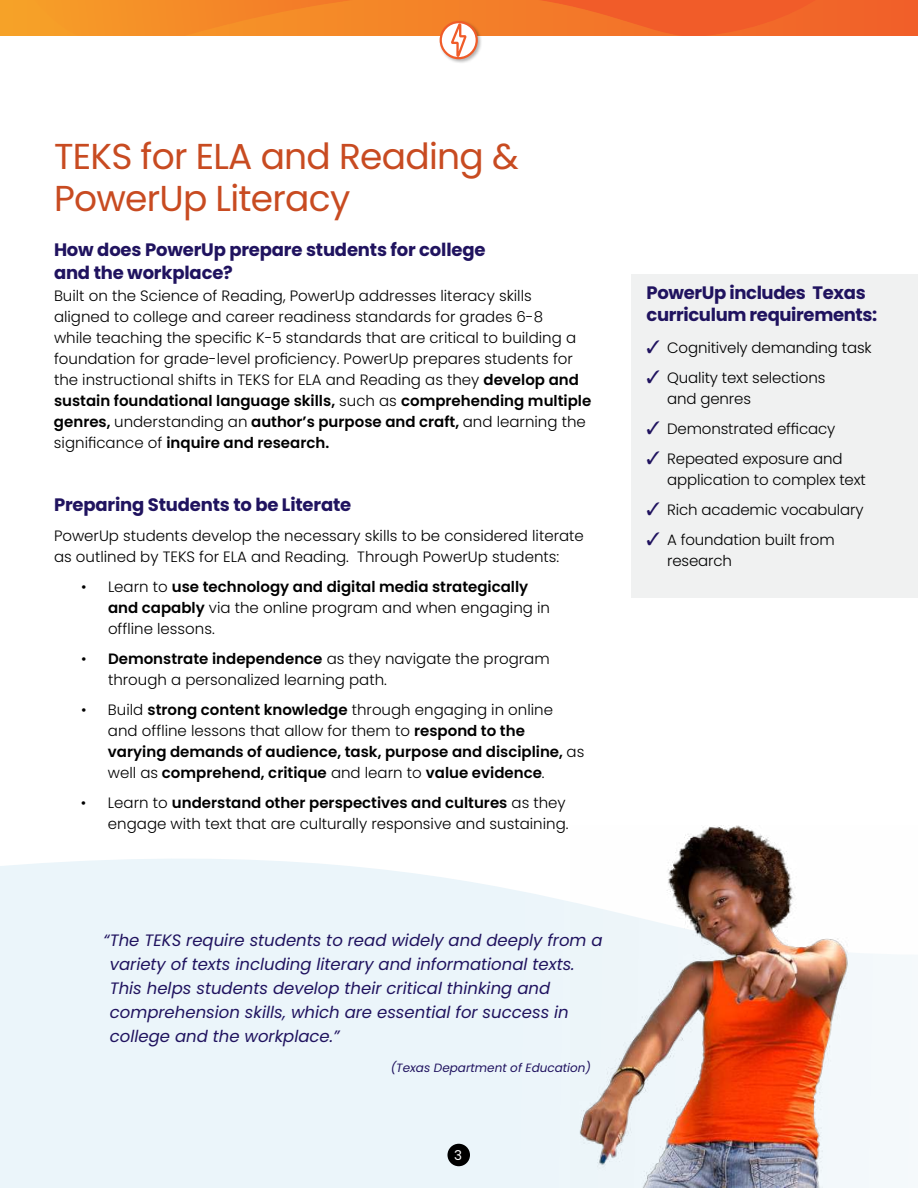
<style>
.page{position:relative;width:918px;height:1188px;background:#fff}
.page>*{position:absolute;margin:0;border:0;box-sizing:border-box;transform-origin:0 0}
.t1{font:36px/42px "Poppins";letter-spacing:-.02em;color:#c84b21}
.t2{font:700 18px/22.5px "Poppins";letter-spacing:-.01em;color:#20135f}
.t3{font:italic 16.5px/24px "Poppins";color:#20135f}
.t4{font:300 15px/21px "Poppins";color:#000}
.t5{font:600 15px/21px "Poppins";color:#000}
.t6{font:13.5px "Poppins";color:#fff}
.t7{font:italic 12px "Poppins";color:#20135f}
.s1{font-weight:600}
.s2{font-weight:300}
.s3{color:#20135f}
</style>
<div class="page">
<div style="left:0;top:859px;width:571px;height:329px;background:#ebf5fa"></div>
<img style="left:0;top:0;width:918px;height:36px">
<img style="left:34px;top:0;width:782px;height:36px">
<div style="left:447px;top:1144px;width:23px;height:22px;background:#000;border-radius:50%"></div>
<div style="left:632px;top:274px;width:286px;height:324px;background:#f0f1f1"></div>
<img style="left:571px;top:825px;width:341px;height:363px">
<div style="left:439px;top:20px;width:44px;height:44px;background:#000;opacity:.3"></div>
<svg style="left:441px;top:22px;width:36px;height:36px"></svg>
<div style="left:440px;top:21px;width:38px;height:38px;border:2px solid #f05c29;border-radius:50%"></div>
<svg style="left:451px;top:23px;width:16px;height:34px"></svg>
<h1 class="t1" style="left:54px;top:136px;width:466px">TEKS for ELA and Reading &amp;<br>PowerUp Literacy</h1>
<p class="t2" style="left:54px;top:240px;width:433px">How does PowerUp prepare students for college and the workplace?</p>
<p class="t4" style="left:54px;top:285px;width:539px">Built on the Science of Reading, PowerUp addresses literacy skills aligned to college and career readiness standards for grades 6-8<br>while teaching the specific K-5 standards that are critical to building a foundation for grade-level proficiency. PowerUp prepares students for the instructional shifts in TEKS for ELA and Reading as they <span class="s1">develop and sustain foundational language skills,</span> such as <span class="s1">comprehending multiple genres,</span> understanding an <span class="s1">author’s purpose and craft,</span> and learning the significance of <span class="s1">inquire and research.</span></p>
<p class="t2" style="left:54px;top:495px;width:299px">Preparing Students to be Literate</p>
<p class="t4" style="left:54px;top:527px;width:531px">PowerUp students develop the necessary skills to be considered literate as outlined by TEKS for ELA and Reading. Through PowerUp students:</p>
<p class="t4" style="left:108px;top:578px;width:444px;text-indent:-27px">• Learn to <span class="s1">use technology and digital media strategically and capably</span> via the online program and when engaging in offline lessons.</p>
<p class="t4" style="left:108px;top:650px;width:443px;text-indent:-27px">• <span class="s1">Demonstrate independence</span> as they navigate the program through a personalized learning path.</p>
<p class="t5" style="left:108px;top:701px;width:478px;text-indent:-27px"><span class="s2">• Build</span> strong content knowledge <span class="s2">through engaging in online and offline lessons that allow for them to</span> respond to the varying demands of audience, task, purpose and discipline, <span class="s2">as well as</span> comprehend, critique <span class="s2">and learn to</span> value evidence<span class="s2">.</span></p>
<p class="t4" style="left:81px;top:794px;width:489px;text-align:right">• Learn to <span class="s1">understand other perspectives and cultures</span> as they engage with text that are culturally responsive and sustaining.</p>
<p class="t3" style="left:110px;top:929px;width:494px;text-indent:-6px">“ The TEKS require students to read widely and deeply from a variety of texts including literary and informational texts.<br>This helps students develop their critical thinking and comprehension skills, which are essential for success in college and the workplace.”</p>
<p class="t7" style="left:391px;top:1061px;width:202px">(Texas Department of Education)</p>
<p class="t6" style="left:454px;top:1147px;width:9px">3</p>
<p class="t2" style="left:646px;top:283px;width:232px">PowerUp includes Texas curriculum requirements:</p>
<p class="t4" style="left:646px;top:339px;width:227px"><span class="s3">✓</span> Cognitively demanding task</p>
<p class="t4" style="left:667px;top:369px;width:160px;text-indent:-21px"><span class="s3">✓</span> Quality text selections and genres</p>
<p class="t4" style="left:646px;top:418px;width:190px"><span class="s3">✓</span> Demonstrated efficacy</p>
<p class="t4" style="left:667px;top:448px;width:200px;text-indent:-21px"><span class="s3">✓</span> Repeated exposure and application to complex text</p>
<p class="t4" style="left:646px;top:499px;width:219px"><span class="s3">✓</span> Rich academic vocabulary</p>
<p class="t4" style="left:667px;top:529px;width:169px;text-indent:-21px"><span class="s3">✓</span> A foundation built from research</p>
</div>
